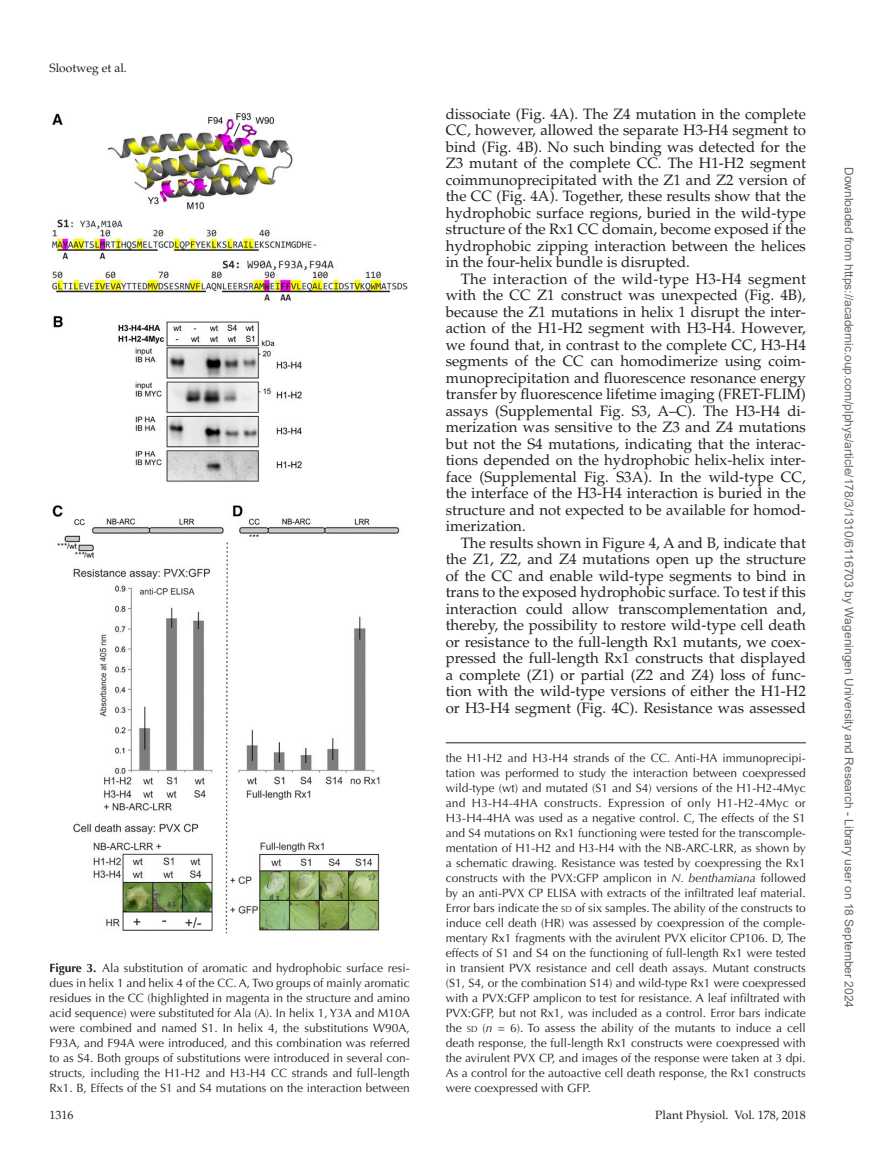
<style>
.page{position:relative;width:878px;height:1175px;background:#fff}
.page>*{position:absolute;margin:0;border:0;box-sizing:border-box;transform-origin:0 0}
.t1{font:15px/16.5px "Palatino LT Std";color:#231f20;text-align:justify}
.t2{font:12px/15px "Optima LT Pro";color:#231f20;text-align:justify}
.t3{font:12px "Arial";color:#666}
.t4{font:12px "Palatino LT Std";color:#231f20}
.s1{font-weight:700}
.s2{font-style:italic}
.s3{font-size:8.4px}
</style>
<div class="page">
<img style="left:52px;top:113px;width:355px;height:820px">
<hr style="left:446px;top:742px;width:360px;height:1px;background:#231f20">
<p class="t4" style="left:50px;top:61px;width:79px">Slootweg et al.</p>
<p class="t2" style="left:50px;top:961px;width:362px"><span class="s1">Figure 3.</span> Ala substitution of aromatic and hydrophobic surface resi&shy;dues in helix 1 and helix 4 of the CC. A, Two groups of mainly aromatic residues in the CC (highlighted in magenta in the structure and amino acid sequence) were substituted for Ala (A). In helix 1, Y3A and M10A were combined and named S1. In helix 4, the substitutions W90A, F93A, and F94A were introduced, and this combination was referred to as S4. Both groups of substitutions were introduced in several con&shy;structs, including the H1-H2 and H3-H4 CC strands and full-length Rx1. B, Effects of the S1 and S4 mutations on the interaction between</p>
<p class="t1" style="left:446px;top:105px;width:362px">dissociate (Fig. 4A). The Z4 mutation in the complete CC, however, allowed the separate H3-H4 segment to bind (Fig. 4B). No such binding was detected for the Z3 mutant of the complete CC. The H1-H2 segment coimmunoprecipitated with the Z1 and Z2 version of the CC (Fig. 4A). Together, these results show that the hydrophobic surface regions, buried in the wild-type structure of the Rx1 CC domain, become exposed if the hydrophobic zipping interaction between the helices in the four-helix bundle is disrupted.</p>
<p class="t1" style="left:446px;top:270px;width:362px;text-indent:15px">The interaction of the wild-type H3-H4 segment with the CC Z1 construct was unexpected (Fig. 4B), because the Z1 mutations in helix 1 disrupt the inter&shy;action of the H1-H2 segment with H3-H4. However, we found that, in contrast to the complete CC, H3-H4 segments of the CC can homodimerize using coim&shy;munoprecipitation and fluorescence resonance energy transfer by fluorescence lifetime imaging (FRET-FLIM) assays (Supplemental Fig. S3, A–C). The H3-H4 di&shy;merization was sensitive to the Z3 and Z4 mutations but not the S4 mutations, indicating that the interac&shy;tions depended on the hydrophobic helix-helix inter&shy;face (Supplemental Fig. S3A). In the wild-type CC, the interface of the H3-H4 interaction is buried in the structure and not expected to be available for homod&shy;imerization.</p>
<p class="t1" style="left:446px;top:534px;width:362px;text-indent:15px">The results shown in Figure 4, A and B, indicate that the Z1, Z2, and Z4 mutations open up the structure of the CC and enable wild-type segments to bind in trans to the exposed hydrophobic surface. To test if this interaction could allow transcomplementation and, thereby, the possibility to restore wild-type cell death or resistance to the full-length Rx1 mutants, we coex&shy;pressed the full-length Rx1 constructs that displayed a complete (Z1) or partial (Z2 and Z4) loss of func&shy;tion with the wild-type versions of either the H1-H2 or H3-H4 segment (Fig. 4C). Resistance was assessed</p>
<p class="t2" style="left:445px;top:751px;width:362px">the H1-H2 and H3-H4 strands of the CC. Anti-HA immunoprecipi&shy;tation was performed to study the interaction between coexpressed wild-type (wt) and mutated (S1 and S4) versions of the H1-H2-4Myc and H3-H4-4HA constructs. Expression of only H1-H2-4Myc or H3-H4-4HA was used as a negative control. C, The effects of the S1 and S4 mutations on Rx1 functioning were tested for the transcomple&shy;mentation of H1-H2 and H3-H4 with the NB-ARC-LRR, as shown by a schematic drawing. Resistance was tested by coexpressing the Rx1 constructs with the PVX:GFP amplicon in <span class="s2">N. benthamiana</span> followed by an anti-PVX CP ELISA with extracts of the infiltrated leaf material.<br>Error bars indicate the <span class="s3">sd</span> of six samples. The ability of the constructs to induce cell death (HR) was assessed by coexpression of the comple&shy;mentary Rx1 fragments with the avirulent PVX elicitor CP106. D, The effects of S1 and S4 on the functioning of full-length Rx1 were tested in transient PVX resistance and cell death assays. Mutant constructs (S1, S4, or the combination S14) and wild-type Rx1 were coexpressed with a PVX:GFP amplicon to test for resistance. A leaf infiltrated with PVX:GFP, but not Rx1, was included as a control. Error bars indicate the <span class="s3">sd</span> (<span class="s2">n</span> = 6). To assess the ability of the mutants to induce a cell death response, the full-length Rx1 constructs were coexpressed with the avirulent PVX CP, and images of the response were taken at 3 dpi.<br>As a control for the autoactive cell death response, the Rx1 constructs were coexpressed with GFP.</p>
<p class="t4" style="left:50px;top:1108px;width:25px">1316</p>
<p class="t4" style="left:655px;top:1108px;width:152px">Plant Physiol. Vol. 178, 2018</p>
<p class="t3" style="left:853px;top:167px;width:842px;rotate:90deg">Downloaded from https://academic.oup.com/plphys/article/178/3/1310/6116703 by Wageningen University and Research - Library user on 18 September 2024</p>
</div>
